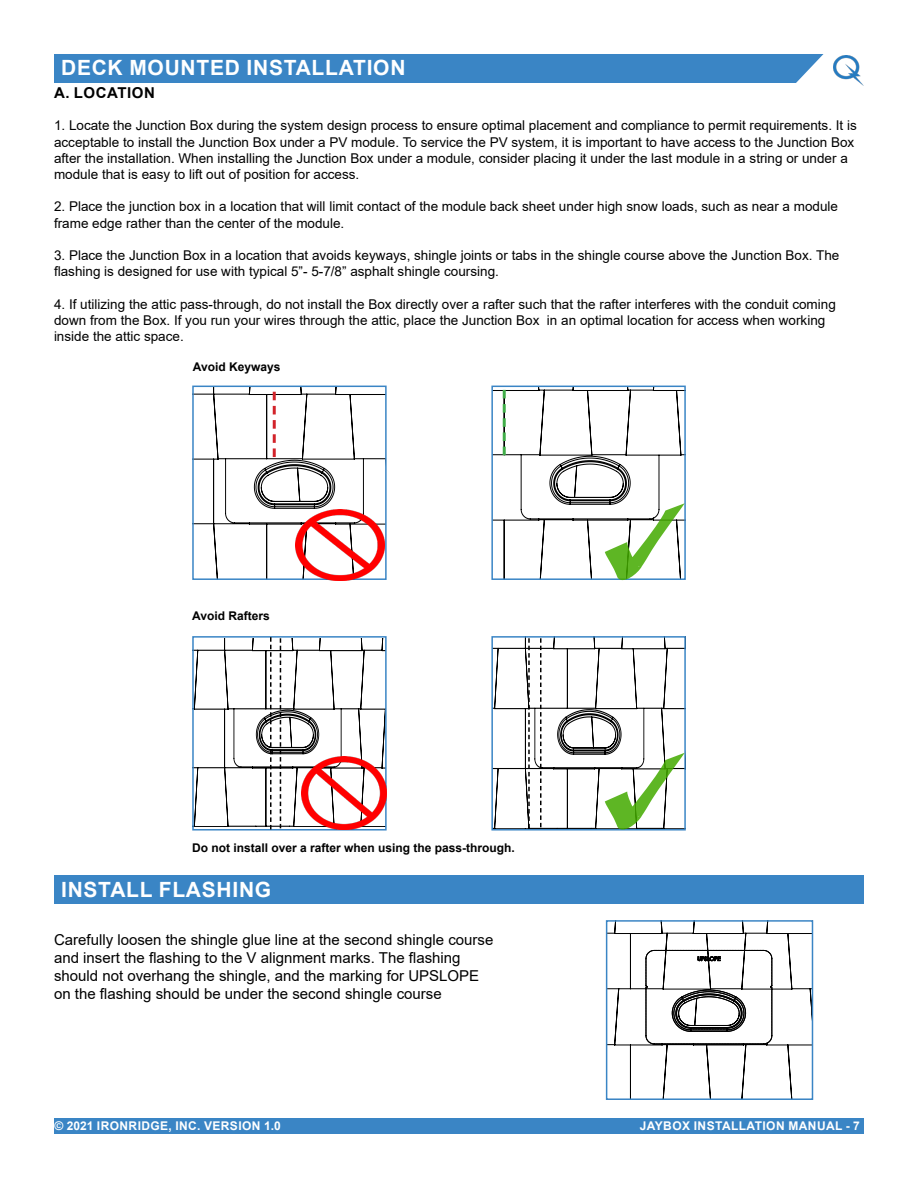
<style>
.page{position:relative;width:918px;height:1188px;background:#fff}
.page>*{position:absolute;margin:0;border:0;box-sizing:border-box;transform-origin:0 0}
.t1{font:700 21px "Arial";letter-spacing:.035em;color:#fff}
.t2{font:15px/18px "Arial";color:#000}
.t3{font:700 15px "Arial";letter-spacing:.035em;color:#000}
.t4{font:13.5px/16.2px "Arial";color:#000}
.t5{font:700 12px "Arial";color:#000}
.t6{font:700 12px "Arial";letter-spacing:.035em;color:#fff}
</style>
<div class="page">
<div style="left:472px;top:1118px;width:392px;height:16px;background:#3a85c5"></div>
<div style="left:54px;top:1118px;width:441px;height:16px;background:#3a85c5"></div>
<img style="left:834px;top:55px;width:29px;height:30px">
<div style="left:54px;top:54px;width:770px;height:29px;background:#3a85c5"></div>
<div style="left:54px;top:875px;width:810px;height:29px;background:#3a85c5"></div>
<svg style="left:609px;top:923px;width:201px;height:174px"></svg>
<div style="left:606px;top:920px;width:207px;height:180px;border:2px solid #3a85c5"></div>
<svg style="left:193px;top:386px;width:193px;height:193px"></svg>
<div style="left:192px;top:636px;width:195px;height:195px;border:2px solid #3a85c5"></div>
<div style="left:491px;top:636px;width:195px;height:195px;border:2px solid #3a85c5"></div>
<svg style="left:193px;top:637px;width:193px;height:192px"></svg>
<img style="left:296px;top:510px;width:88px;height:70px">
<img style="left:301px;top:757px;width:86px;height:72px">
<svg style="left:492px;top:637px;width:193px;height:193px"></svg>
<svg style="left:492px;top:386px;width:193px;height:194px"></svg>
<h1 class="t1" style="left:61px;top:53px;width:346px">DECK MOUNTED INSTALLATION</h1>
<p class="t3" style="left:54px;top:82px;width:102px">A. LOCATION</p>
<p class="t4" style="left:54px;top:117px;width:804px">1. Locate the Junction Box during the system design process to ensure optimal placement and compliance to permit requirements. It is acceptable to install the Junction Box under a PV module. To service the PV system, it is important to have access to the Junction Box after the installation. When installing the Junction Box under a module, consider placing it under the last module in a string or under a module that is easy to lift out of position for access.</p>
<p class="t4" style="left:54px;top:198px;width:786px">2. Place the junction box in a location that will limit contact of the module back sheet under high snow loads, such as near a module frame edge rather than the center of the module.</p>
<p class="t4" style="left:54px;top:247px;width:787px">3. Place the Junction Box in a location that avoids keyways, shingle joints or tabs in the shingle course above the Junction Box. The flashing is designed for use with typical 5”- 5-7/8” asphalt shingle coursing.</p>
<p class="t4" style="left:54px;top:296px;width:783px">4. If utilizing the attic pass-through, do not install the Box directly over a rafter such that the rafter interferes with the conduit coming down from the Box. If you run your wires through the attic, place the Junction Box in an optimal location for access when working inside the attic space.</p>
<p class="t5" style="left:193px;top:359px;width:89px">Avoid Keyways</p>
<p class="t5" style="left:192px;top:607px;width:79px">Avoid Rafters</p>
<p class="t5" style="left:192px;top:839px;width:324px">Do not install over a rafter when using the pass-through.</p>
<h1 class="t1" style="left:61px;top:874px;width:212px">INSTALL FLASHING</h1>
<p class="t2" style="left:54px;top:930px;width:441px">Carefully loosen the shingle glue line at the second shingle course and insert the flashing to the V alignment marks. The flashing should not overhang the shingle, and the marking for UPSLOPE on the flashing should be under the second shingle course</p>
<p class="t6" style="left:55px;top:1117px;width:228px">© 2021 IRONRIDGE, INC. VERSION 1.0</p>
<p class="t6" style="left:640px;top:1117px;width:222px">JAYBOX INSTALLATION MANUAL - 7</p>
</div>
